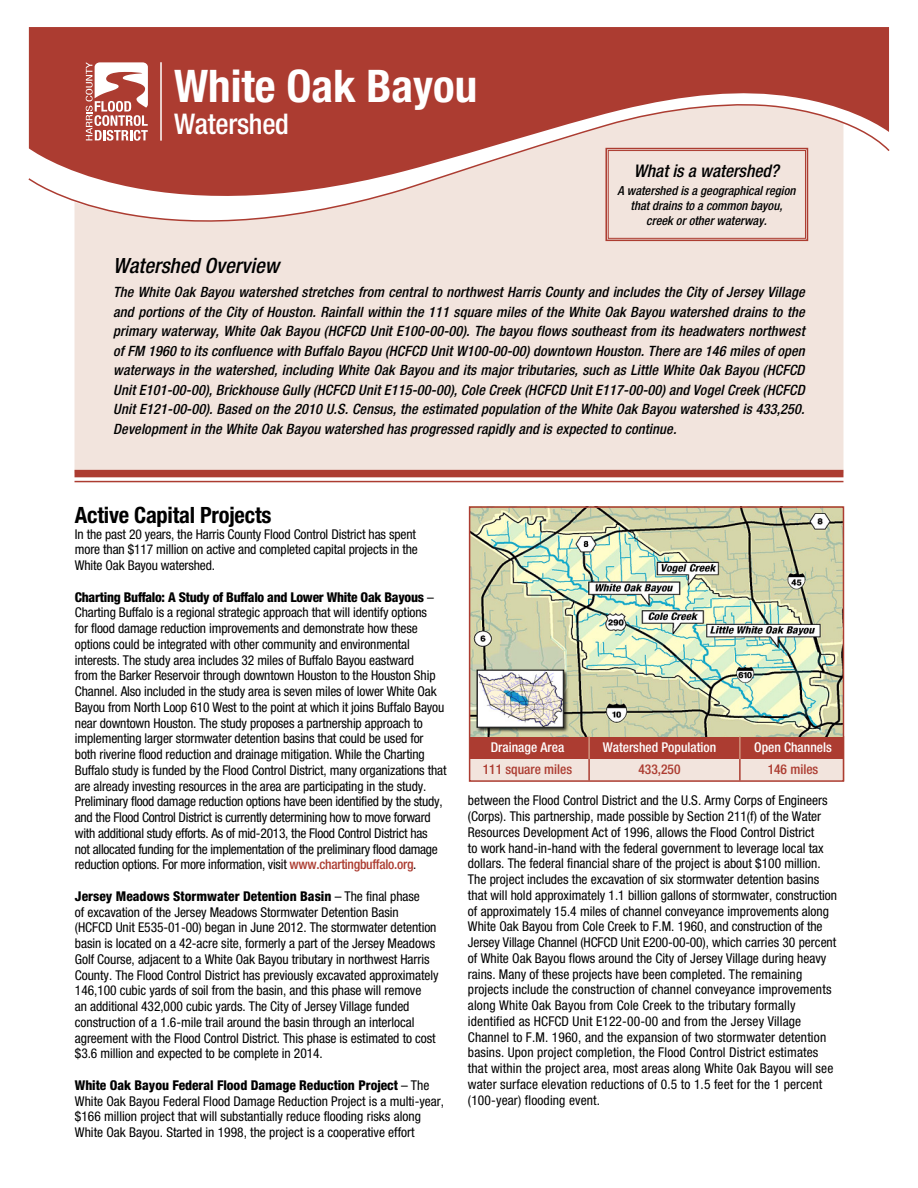
<style>
.page{position:relative;width:918px;height:1188px;background:#fff}
.page>*{position:absolute;margin:0;border:0;box-sizing:border-box;transform-origin:0 0}
.t1{font:700 condensed 45px "Helvetica Neue";color:#fff}
.t2{font:500 condensed 28.5px "Helvetica Neue";letter-spacing:-.01em;color:#fff}
.t3{font:700 condensed 22.5px "Helvetica Neue";letter-spacing:-.01em;color:#000}
.t4{font:italic 500 condensed 21px "Helvetica Neue";color:#000}
.t5{font:italic 500 condensed 17.4px "Helvetica Neue";color:#000}
.t6{font:italic 500 condensed 14.25px/19.5px "Helvetica Neue";letter-spacing:.01em;color:#000;text-align:justify}
.t7{font:condensed 13.5px/15.8px "Helvetica Neue";letter-spacing:-.005em;color:#000}
.t8{font:500 condensed 13.5px "Helvetica Neue";color:#fff}
.t9{font:500 condensed 13.5px "Helvetica Neue";color:#ac3c31}
.t10{font:italic 500 condensed 12.45px/15px "Helvetica Neue";color:#000;text-align:center}
.s1{font-weight:800}
.s2{font-weight:500;color:#ac3c31}
</style>
<div class="page">
<div style="left:75px;top:266px;width:768px;height:204px;background:#f2e4dd"></div>
<div style="left:29px;top:27px;width:860px;height:72px;background:#ac3c31"></div>
<svg style="left:28px;top:99px;width:862px;height:167px"></svg>
<svg style="left:86px;top:62px;width:62px;height:79px"></svg>
<hr style="left:160px;top:62px;width:2px;height:79px;background:#fff">
<div style="left:75px;top:470px;width:768px;height:7px;background:#ac3c31"></div>
<svg style="left:605px;top:147px;width:204px;height:95px;background:#eedcd5"></svg>
<div style="left:608px;top:150px;width:198px;height:89px;border:1px solid #ac3c31"></div>
<div style="left:469px;top:736px;width:375px;height:45px;background:#f2e4dd"></div>
<div style="left:469px;top:736px;width:374px;height:23px;background:#ac3c31"></div>
<hr style="left:75px;top:481px;width:768px;height:1px;background:#ac3c31">
<img style="left:472px;top:509px;width:369px;height:228px">
<div style="left:469px;top:506px;width:375px;height:276px;border:2px solid #ac3c31"></div>
<hr style="left:588px;top:759px;width:2px;height:22px;background:#ac3c31">
<hr style="left:588px;top:737px;width:2px;height:22px;background:#d0937d">
<hr style="left:739px;top:759px;width:2px;height:22px;background:#ac3c31">
<hr style="left:739px;top:737px;width:2px;height:22px;background:#d0937d">
<h1 class="t1" style="left:174px;top:59px;width:305px">White Oak Bayou</h1>
<h2 class="t2" style="left:174px;top:107px;width:116px">Watershed</h2>
<h3 class="t4" style="left:113px;top:253px;width:168px">Watershed Overview</h3>
<p class="t5" style="left:634px;top:161px;width:147px">What is a watershed?</p>
<p class="t10" style="left:617px;top:183px;width:180px">A watershed is a geographical region that drains to a common bayou, creek or other waterway.</p>
<p class="t6" style="left:113px;top:282px;width:693px">The White Oak Bayou watershed stretches from central to northwest Harris County and includes the City of Jersey Village and portions of the City of Houston. Rainfall within the 111 square miles of the White Oak Bayou watershed drains to the primary waterway, White Oak Bayou (HCFCD Unit E100-00-00). The bayou flows southeast from its headwaters northwest of FM 1960 to its confluence with Buffalo Bayou (HCFCD Unit W100-00-00) downtown Houston. There are 146 miles of open waterways in the watershed, including White Oak Bayou and its major tributaries, such as Little White Oak Bayou (HCFCD Unit E101-00-00), Brickhouse Gully (HCFCD Unit E115-00-00), Cole Creek (HCFCD Unit E117-00-00) and Vogel Creek (HCFCD Unit E121-00-00). Based on the 2010 U.S. Census, the estimated population of the White Oak Bayou watershed is 433,250.<br>Development in the White Oak Bayou watershed has progressed rapidly and is expected to continue.</p>
<h3 class="t3" style="left:75px;top:501px;width:198px">Active Capital Projects</h3>
<p class="t7" style="left:75px;top:526px;width:344px">In the past 20 years, the Harris County Flood Control District has spent more than $117 million on active and completed capital projects in the<br>White Oak Bayou watershed.</p>
<p class="t7" style="left:75px;top:589px;width:373px"><span class="s1">Charting Buffalo: A Study of Buffalo and Lower White Oak Bayous</span> – Charting Buffalo is a regional strategic approach that will identify options<br>for flood damage reduction improvements and demonstrate how these options could be integrated with other community and environmental interests. The study area includes 32 miles of Buffalo Bayou eastward<br>from the Barker Reservoir through downtown Houston to the Houston Ship Channel. Also included in the study area is seven miles of lower White Oak Bayou from North Loop 610 West to the point at which it joins Buffalo Bayou near downtown Houston. The study proposes a partnership approach to implementing larger stormwater detention basins that could be used for both riverine flood reduction and drainage mitigation. While the Charting Buffalo study is funded by the Flood Control District, many organizations that are already investing resources in the area are participating in the study.<br>Preliminary flood damage reduction options have been identified by the study, and the Flood Control District is currently determining how to move forward with additional study efforts. As of mid-2013, the Flood Control District has<br>not allocated funding for the implementation of the preliminary flood damage reduction options. For more information, visit <span class="s2">www.chartingbuffalo.org</span>.</p>
<p class="t7" style="left:75px;top:888px;width:365px"><span class="s1">Jersey Meadows Stormwater Detention Basin</span> – The final phase<br>of excavation of the Jersey Meadows Stormwater Detention Basin (HCFCD Unit E535-01-00) began in June 2012. The stormwater detention basin is located on a 42-acre site, formerly a part of the Jersey Meadows Golf Course, adjacent to a White Oak Bayou tributary in northwest Harris County. The Flood Control District has previously excavated approximately 146,100 cubic yards of soil from the basin, and this phase will remove<br>an additional 432,000 cubic yards. The City of Jersey Village funded construction of a 1.6-mile trail around the basin through an interlocal agreement with the Flood Control District. This phase is estimated to cost $3.6 million and expected to be complete in 2014.</p>
<p class="t7" style="left:75px;top:1077px;width:371px"><span class="s1">White Oak Bayou Federal Flood Damage Reduction Project</span> – The White Oak Bayou Federal Flood Damage Reduction Project is a multi-year, $166 million project that will substantially reduce flooding risks along White Oak Bayou. Started in 1998, the project is a cooperative effort</p>
<p class="t8" style="left:491px;top:739px;width:75px">Drainage Area</p>
<p class="t8" style="left:603px;top:739px;width:115px">Watershed Population</p>
<p class="t8" style="left:754px;top:739px;width:79px">Open Channels</p>
<p class="t9" style="left:483px;top:762px;width:91px">111 square miles</p>
<p class="t9" style="left:638px;top:762px;width:44px">433,250</p>
<p class="t9" style="left:768px;top:762px;width:52px">146 miles</p>
<p class="t7" style="left:468px;top:793px;width:371px">between the Flood Control District and the U.S. Army Corps of Engineers (Corps). This partnership, made possible by Section 211(f) of the Water Resources Development Act of 1996, allows the Flood Control District<br>to work hand-in-hand with the federal government to leverage local tax dollars. The federal financial share of the project is about $100 million.<br>The project includes the excavation of six stormwater detention basins that will hold approximately 1.1 billion gallons of stormwater, construction of approximately 15.4 miles of channel conveyance improvements along White Oak Bayou from Cole Creek to F.M. 1960, and construction of the Jersey Village Channel (HCFCD Unit E200-00-00), which carries 30 percent of White Oak Bayou flows around the City of Jersey Village during heavy rains. Many of these projects have been completed. The remaining projects include the construction of channel conveyance improvements along White Oak Bayou from Cole Creek to the tributary formally identified as HCFCD Unit E122-00-00 and from the Jersey Village Channel to F.M. 1960, and the expansion of two stormwater detention basins. Upon project completion, the Flood Control District estimates that within the project area, most areas along White Oak Bayou will see water surface elevation reductions of 0.5 to 1.5 feet for the 1 percent (100-year) flooding event.</p>
</div>
